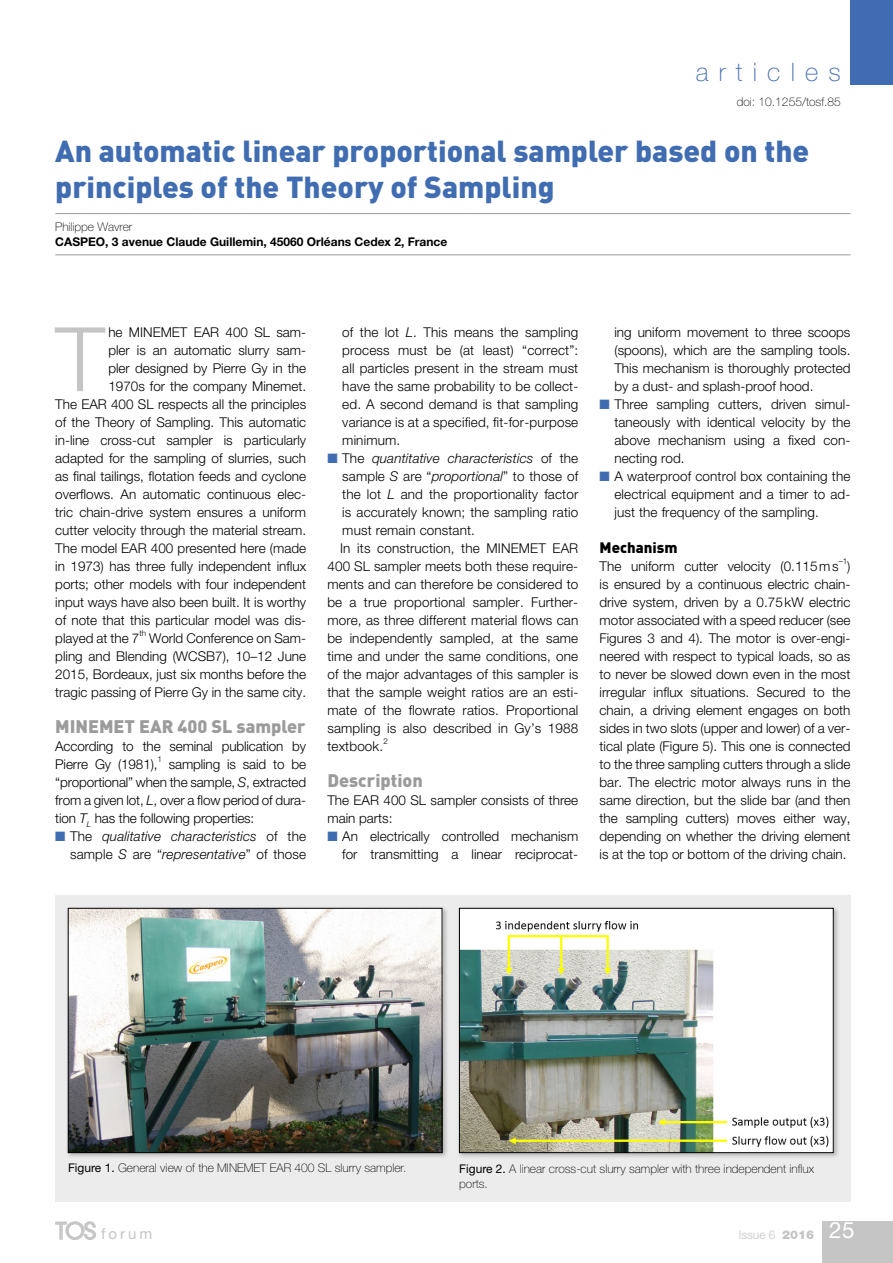
<style>
.page{position:relative;width:893px;height:1263px;background:#fff}
.page>*{position:absolute;margin:0;border:0;box-sizing:border-box;transform-origin:0 0}
.t1{font:300 89.1px "Helvetica Neue";color:#c5c5c5}
.t2{font:900 30px/36px "DINOT";color:#406cb1}
.t3{font:100 25.5px "Helvetica Neue LT Std";letter-spacing:.4em;color:#406cb1}
.t4{font:900 18px "DINOT";color:#9c9b9b}
.t5{font:900 15px "DINOT";color:#000}
.t6{font:15px "Helvetica Neue LT Std";letter-spacing:.2em;color:#c5c5c5}
.t7{font:300 13.5px/18px "Helvetica Neue";color:#000;text-align:justify}
.t8{font:italic 300 13.5px/18px "Helvetica Neue";letter-spacing:.01em;color:#000;text-align:right}
.t9{font:100 12px/15px "Helvetica Neue LT Std";color:#000}
.t10{font:700 12px "Helvetica Neue LT Std";color:#000}
.t11{font:300 12px "Helvetica Neue";color:#c5c5c5}
.t12{font:300 8.1px "Helvetica Neue";color:#000}
.s1{font-style:italic}
.s2{color:#406cb1}
.s3{font-style:normal}
.s4{font-weight:400}
.s5{font-family:"DIN Neuzeit Grotesk Std";font-weight:300;font-size:22.5px}
.s6{font-family:"Helvetica Neue LT Std";font-weight:900}
.s7{font-family:"Helvetica Neue LT Std";font-weight:400;font-size:22.5px;color:#fff}
</style>
<div class="page">
<div style="left:822px;top:1221px;width:71px;height:42px;background:#c5c5c5"></div>
<div style="left:850px;top:0;width:43px;height:85px;background:#406cb1"></div>
<svg style="left:55px;top:1221px;width:41px;height:19px"></svg>
<hr style="left:55px;top:213px;width:795px;height:1px;background:#9c9b9b">
<hr style="left:55px;top:254px;width:795px;height:1px;background:#9c9b9b">
<div style="left:55px;top:895px;width:795px;height:306px;background:#ececec"></div>
<div style="left:457px;top:905px;width:383px;height:254px;background:#000;opacity:.25"></div>
<div style="left:459px;top:908px;width:374px;height:245px;background:#fff"></div>
<img style="left:461px;top:921px;width:368px;height:230px">
<div style="left:459px;top:908px;width:374px;height:245px;border:1px solid #000"></div>
<div style="left:65px;top:905px;width:384px;height:254px;background:#000;opacity:.25"></div>
<img style="left:70px;top:910px;width:370px;height:241px">
<div style="left:68px;top:908px;width:374px;height:245px;border:1px solid #000"></div>
<h3 class="t3" style="left:696px;top:57px;width:147px">articles</h3>
<p class="t9" style="left:737px;top:95px;width:106px">doi: 10.1255/tosf.85</p>
<h2 class="t2" style="left:55px;top:132px;width:756px">An automatic linear proportional sampler based on the principles of the Theory of Sampling</h2>
<p class="t9" style="left:55px;top:219px;width:78px">Philippe Wavrer</p>
<p class="t10" style="left:55px;top:234px;width:394px">CASPEO, 3 avenue Claude Guillemin, 45060 Orléans Cedex 2, France</p>
<h1 class="t1" style="left:55px;top:305px;width:51px">T</h1>
<p class="t7" style="left:108px;top:323px;width:199px">he MINEMET EAR 400 SL sam-</p>
<p class="t7" style="left:108px;top:341px;width:199px">pler is an automatic slurry sam-</p>
<p class="t7" style="left:108px;top:359px;width:199px">pler designed by Pierre Gy in the</p>
<p class="t7" style="left:108px;top:377px;width:199px">1970s for the company Minemet.</p>
<p class="t7" style="left:55px;top:395px;width:252px">The EAR 400 SL respects all the principles</p>
<p class="t7" style="left:55px;top:413px;width:252px">of the Theory of Sampling. This automatic</p>
<p class="t7" style="left:55px;top:431px;width:252px">in-line cross-cut sampler is particularly</p>
<p class="t7" style="left:55px;top:449px;width:252px">adapted for the sampling of slurries, such</p>
<p class="t7" style="left:55px;top:467px;width:252px">as final tailings, flotation feeds and cyclone</p>
<p class="t7" style="left:55px;top:485px;width:252px">overflows. An automatic continuous elec-</p>
<p class="t7" style="left:55px;top:503px;width:252px">tric chain-drive system ensures a uniform</p>
<p class="t7" style="left:55px;top:521px;width:252px">cutter velocity through the material stream.</p>
<p class="t7" style="left:55px;top:539px;width:252px">The model EAR 400 presented here (made</p>
<p class="t7" style="left:55px;top:557px;width:252px">in 1973) has three fully independent influx</p>
<p class="t7" style="left:55px;top:575px;width:252px">ports; other models with four independent</p>
<p class="t7" style="left:55px;top:593px;width:252px">input ways have also been built. It is worthy</p>
<p class="t7" style="left:55px;top:611px;width:252px">of note that this particular model was dis-</p>
<p class="t7" style="left:55px;top:629px;width:86px">played at the 7</p>
<p class="t12" style="left:139px;top:628px;width:8px">th</p>
<p class="t7" style="left:55px;top:629px;width:252px;text-indent:94px">World Conference on Sam&shy;pling and Blending (WCSB7), 10–12 June 2015, Bordeaux, just six months before the tragic passing of Pierre Gy in the same city.</p>
<h3 class="t4" style="left:55px;top:714px;width:252px">MINEMET EAR 400 SL sampler</h3>
<p class="t7" style="left:55px;top:737px;width:252px">According to the seminal publication by<br>Pierre Gy (1981),</p>
<p class="t12" style="left:157px;top:754px;width:6px">1</p>
<p class="t7" style="left:55px;top:755px;width:252px;text-indent:114px">sampling is said to be “proportional” when the sample, <span class="s1">S</span>, extracted from a given lot, <span class="s1">L</span>, over a flow period of dura&shy;tion <span class="s1">T</span><sub>L</sub> has the following properties:</p>
<p class="t8" style="left:55px;top:827px;width:252px"><span class="s2">■</span> <span class="s3">The</span> qualitative characteristics <span class="s3">of the sample</span> S <span class="s3">are “</span>representative<span class="s3">” of those</span></p>
<p class="t7" style="left:342px;top:323px;width:238px">of the lot <span class="s1">L</span>. This means the sampling process must be (at least) “correct”: all particles present in the stream must have the same probability to be collect&shy;ed. A second demand is that sampling variance is at a specified, fit-for-purpose minimum.</p>
<p class="t8" style="left:327px;top:449px;width:252px"><span class="s2">■</span> <span class="s3">The</span> quantitative characteristics <span class="s3">of the</span></p>
<p class="t7" style="left:342px;top:467px;width:237px">sample <span class="s1">S</span> are “<span class="s1">proportional</span>” to those of</p>
<p class="t7" style="left:342px;top:485px;width:237px">the lot <span class="s1">L</span> and the proportionality factor</p>
<p class="t7" style="left:342px;top:503px;width:237px">is accurately known; the sampling ratio</p>
<p class="t7" style="left:342px;top:521px;width:134px">must remain constant.</p>
<p class="t7" style="left:340px;top:539px;width:240px">In its construction, the MINEMET EAR</p>
<p class="t7" style="left:327px;top:557px;width:252px">400 SL sampler meets both these require-</p>
<p class="t7" style="left:327px;top:575px;width:252px">ments and can therefore be considered to</p>
<p class="t7" style="left:327px;top:593px;width:252px">be a true proportional sampler. Further-</p>
<p class="t7" style="left:327px;top:611px;width:252px">more, as three different material flows can</p>
<p class="t7" style="left:327px;top:629px;width:252px">be independently sampled, at the same</p>
<p class="t7" style="left:327px;top:647px;width:252px">time and under the same conditions, one</p>
<p class="t7" style="left:327px;top:665px;width:252px">of the major advantages of this sampler is</p>
<p class="t7" style="left:327px;top:683px;width:252px">that the sample weight ratios are an esti-</p>
<p class="t7" style="left:327px;top:701px;width:252px">mate of the flowrate ratios. Proportional</p>
<p class="t7" style="left:327px;top:719px;width:252px">sampling is also described in Gy’s 1988</p>
<p class="t7" style="left:327px;top:737px;width:57px">textbook.</p>
<p class="t12" style="left:383px;top:736px;width:6px">2</p>
<h3 class="t4" style="left:327px;top:768px;width:97px">Description</h3>
<p class="t7" style="left:327px;top:791px;width:252px">The EAR 400 SL sampler consists of three main parts:</p>
<p class="t7" style="left:327px;top:827px;width:252px;text-align:right"><span class="s2">■</span> An electrically controlled mechanism for transmitting a linear reciprocat-</p>
<p class="t7" style="left:614px;top:323px;width:238px">ing uniform movement to three scoops (spoons), which are the sampling tools.<br>This mechanism is thoroughly protected by a dust- and splash-proof hood.</p>
<p class="t7" style="left:614px;top:395px;width:237px;text-indent:-15px"><span class="s2">■</span> Three sampling cutters, driven simul&shy;taneously with identical velocity by the above mechanism using a fixed con&shy;necting rod.</p>
<p class="t7" style="left:614px;top:467px;width:237px;text-indent:-15px"><span class="s2">■</span> A waterproof control box containing the electrical equipment and a timer to ad&shy;just the frequency of the sampling.</p>
<p class="t5" style="left:600px;top:537px;width:79px">Mechanism</p>
<p class="t7" style="left:600px;top:557px;width:241px">The uniform cutter velocity (0.115ms</p>
<p class="t12" style="left:839px;top:556px;width:10px">–1</p>
<p class="t7" style="left:600px;top:557px;width:252px;text-indent:248px">) is ensured by a continuous electric chain&shy;drive system, driven by a 0.75kW electric motor associated with a speed reducer (see Figures 3 and 4). The motor is over-engi&shy;neered with respect to typical loads, so as to never be slowed down even in the most irregular influx situations. Secured to the chain, a driving element engages on both sides in two slots (upper and lower) of a ver&shy;tical plate (Figure 5). This one is connected to the three sampling cutters through a slide bar. The electric motor always runs in the same direction, but the slide bar (and then the sampling cutters) moves either way, depending on whether the driving element is at the top or bottom of the driving chain.</p>
<p class="t9" style="left:68px;top:1160px;width:340px"><span class="s4">Figure 1.</span> General view of the MINEMET EAR 400 SL slurry sampler.</p>
<p class="t9" style="left:459px;top:1161px;width:356px"><span class="s4">Figure 2.</span> A linear cross-cut slurry sampler with three independent influx ports.</p>
<p class="t6" style="left:55px;top:1225px;width:99px"><span class="s5">TOS</span> forum</p>
<p class="t11" style="left:739px;top:1228px;width:118px">Issue 6 <span class="s6">2016</span> <span class="s7">25</span></p>
</div>
